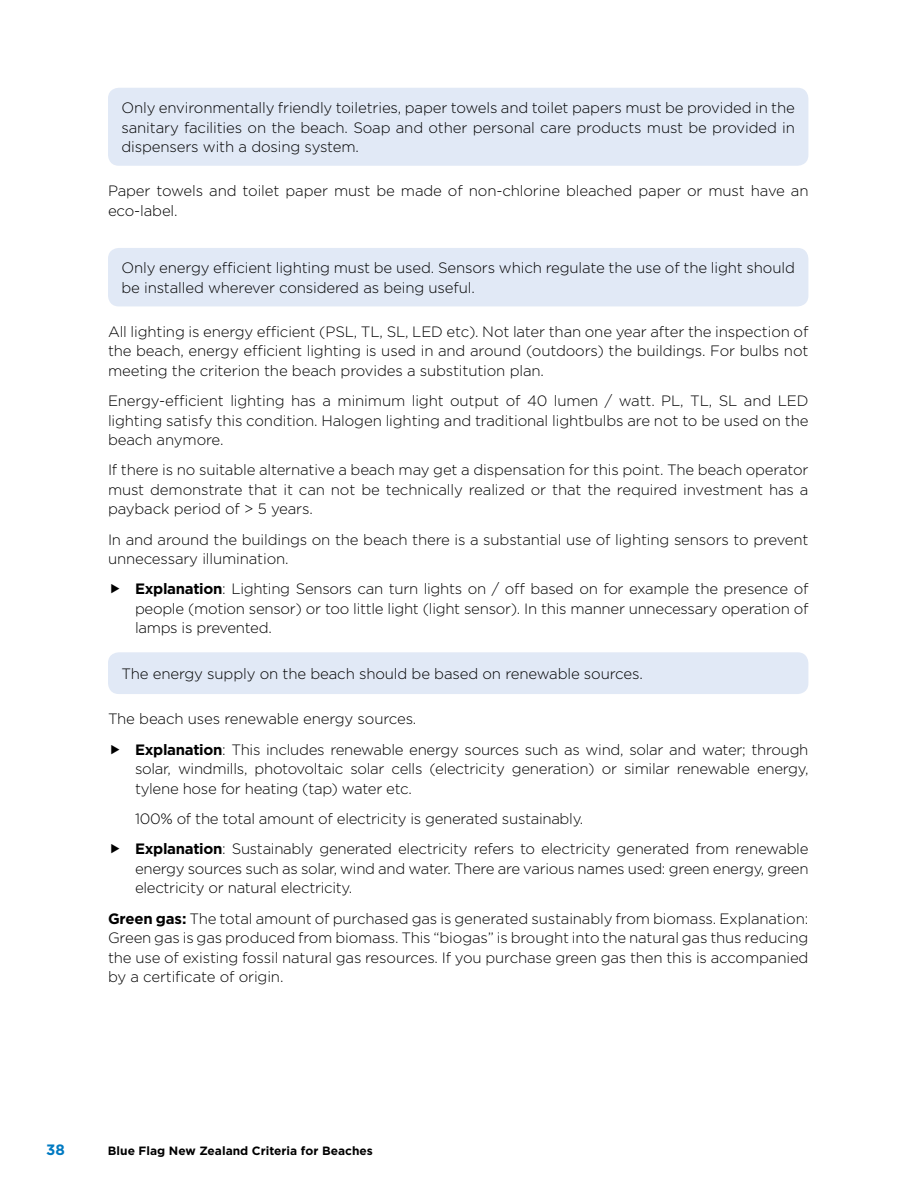
<style>
.page{position:relative;width:918px;height:1188px;background:#fff}
.page>*{position:absolute;margin:0;border:0;box-sizing:border-box;transform-origin:0 0}
.t1{font:300 15px/19.5px "Gotham";letter-spacing:-.02em;color:#000}
.t2{font:700 15px "Gotham HTF";color:#007ac2}
.t3{font:700 12px "Gotham HTF";color:#000}
.s1{font-weight:700}
</style>
<div class="page">
<div style="left:108px;top:88px;width:700px;height:78px;background:#e1e9f6;border-radius:11px"></div>
<div style="left:108px;top:248px;width:700px;height:58px;background:#e1e9f6;border-radius:11px"></div>
<div style="left:108px;top:652px;width:700px;height:42px;background:#e1e9f6;border-radius:11px"></div>
<p class="t1" style="left:122px;top:98px;width:675px;text-align:justify">Only environmentally friendly toiletries, paper towels and toilet papers must be provided in the sanitary facilities on the beach. Soap and other personal care products must be provided in dispensers with a dosing system.</p>
<p class="t1" style="left:108px;top:181px;width:702px">Paper towels and toilet paper must be made of non-chlorine bleached paper or must have an eco-label.</p>
<p class="t1" style="left:122px;top:258px;width:675px">Only energy efficient lighting must be used. Sensors which regulate the use of the light should be installed wherever considered as being useful.</p>
<p class="t1" style="left:108px;top:321px;width:702px;text-align:justify">All lighting is energy efficient (PSL, TL, SL, LED etc). Not later than one year after the inspection of the beach, energy efficient lighting is used in and around (outdoors) the buildings. For bulbs not meeting the criterion the beach provides a substitution plan.</p>
<p class="t1" style="left:108px;top:391px;width:702px;text-align:justify">Energy-efficient lighting has a minimum light output of 40 lumen / watt. PL, TL, SL and LED lighting satisfy this condition. Halogen lighting and traditional lightbulbs are not to be used on the beach anymore.</p>
<p class="t1" style="left:108px;top:460px;width:702px;text-align:justify">If there is no suitable alternative a beach may get a dispensation for this point. The beach operator must demonstrate that it can not be technically realized or that the required investment has a payback period of &gt; 5 years.</p>
<p class="t1" style="left:108px;top:529px;width:702px">In and around the buildings on the beach there is a substantial use of lighting sensors to prevent unnecessary illumination.</p>
<p class="t1" style="left:135px;top:579px;width:675px;text-align:justify"><span class="s1">Explanation</span>: Lighting Sensors can turn lights on / off based on for example the presence of people (motion sensor) or too little light (light sensor). In this manner unnecessary operation of lamps is prevented.</p>
<p class="t1" style="left:122px;top:664px;width:523px">The energy supply on the beach should be based on renewable sources.</p>
<p class="t1" style="left:135px;top:703px;width:675px;line-height:30.3px;text-indent:-27px">The beach uses renewable energy sources.<br><span class="s1">Explanation</span>: This includes renewable energy sources such as wind, solar and water; through</p>
<p class="t1" style="left:135px;top:759px;width:675px">solar, windmills, photovoltaic solar cells (electricity generation) or similar renewable energy, tylene hose for heating (tap) water etc.</p>
<p class="t1" style="left:135px;top:803px;width:675px;line-height:30.3px">100% of the total amount of electricity is generated sustainably.<br><span class="s1">Explanation</span>: Sustainably generated electricity refers to electricity generated from renewable</p>
<p class="t1" style="left:135px;top:858px;width:675px">energy sources such as solar, wind and water. There are various names used: green energy, green electricity or natural electricity.</p>
<p class="t1" style="left:108px;top:908px;width:702px;text-align:justify"><span class="s1">Green gas:</span> The total amount of purchased gas is generated sustainably from biomass. Explanation:<br>Green gas is gas produced from biomass. This “biogas” is brought into the natural gas thus reducing the use of existing fossil natural gas resources. If you purchase green gas then this is accompanied by a certificate of origin.</p>
<p class="t2" style="left:46px;top:1141px;width:20px">38</p>
<p class="t3" style="left:108px;top:1144px;width:266px">Blue Flag New Zealand Criteria for Beaches</p>
</div>
